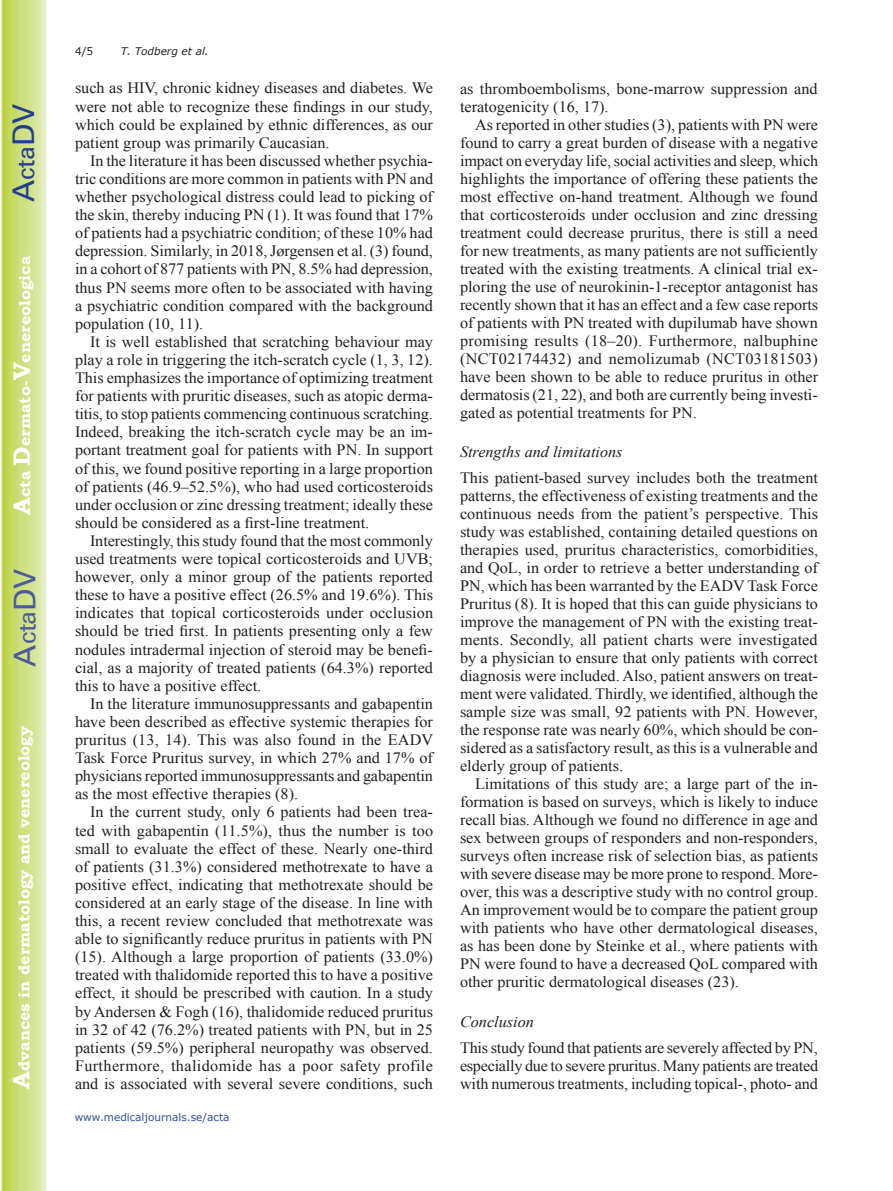
<style>
.page{position:relative;width:893px;height:1191px;background:#fff}
.page>*{position:absolute;margin:0;border:0;box-sizing:border-box;transform-origin:0 0}
.t1{font:30px "Univers";color:#4d5a9e}
.t2{font:30px "Univers";color:#253f8e}
.t3{font:15.75px/18.1px "Times New Roman";color:#231f20;text-align:justify}
.t4{font:700 15.75px "Bookman Old Style";color:#fff}
.t5{font:italic 15.75px "Times New Roman";color:#231f20}
.t6{font:10.5px "Verdana";color:#324f95}
.t7{font:italic 10.5px "Verdana";color:#231f20}
.t8{font:10.5px "Verdana";color:#231f20}
.s1{font-size:24px}
</style>
<div class="page">
<svg style="left:1px;top:0;width:45px;height:1191px;background:#cfe084"></svg>
<h1 class="t2" style="left:6px;top:202px;width:100px;rotate:-90deg">A<span class="s1">cta</span>DV</h1>
<p class="t4" style="left:15px;top:515px;width:260px;rotate:-90deg"><span class="s1">A</span>cta <span class="s1">D</span>ermato-<span class="s1">V</span>enereologica</p>
<h1 class="t1" style="left:7px;top:666px;width:100px;rotate:-90deg">A<span class="s1">cta</span>DV</h1>
<p class="t4" style="left:15px;top:1088px;width:364px;rotate:-90deg"><span class="s1">A</span>dvances in dermatology and venereology</p>
<p class="t8" style="left:75px;top:44px;width:20px">4/5</p>
<p class="t7" style="left:121px;top:44px;width:89px">T. Todberg et al.</p>
<p class="t3" style="left:75px;top:79px;width:359px">such as HIV, chronic kidney diseases and diabetes. We were not able to recognize these findings in our study, which could be explained by ethnic differences, as our patient group was primarily Caucasian.</p>
<p class="t3" style="left:75px;top:151px;width:360px;text-indent:15px">In the literature it has been discussed whether psychia&shy;tric conditions are more common in patients with PN and whether psychological distress could lead to picking of the skin, thereby inducing PN (1). It was found that 17% of patients had a psychiatric condition; of these 10% had depression. Similarly, in 2018, Jørgensen et al. (3) found, in a cohort of 877 patients with PN, 8.5% had depression, thus PN seems more often to be associated with having a psychiatric condition compared with the background population (10, 11).</p>
<p class="t3" style="left:75px;top:332px;width:360px;text-indent:15px">It is well established that scratching behaviour may play a role in triggering the itch-scratch cycle (1, 3, 12).<br>This emphasizes the importance of optimizing treatment for patients with pruritic diseases, such as atopic derma&shy;titis, to stop patients commencing continuous scratching.<br>Indeed, breaking the itch-scratch cycle may be an im&shy;portant treatment goal for patients with PN. In support of this, we found positive reporting in a large proportion of patients (46.9–52.5%), who had used corticosteroids under occlusion or zinc dressing treatment; ideally these should be considered as a first-line treatment.</p>
<p class="t3" style="left:75px;top:531px;width:360px;text-indent:15px">Interestingly, this study found that the most commonly used treatments were topical corticosteroids and UVB; however, only a minor group of the patients reported these to have a positive effect (26.5% and 19.6%). This indicates that topical corticosteroids under occlusion should be tried first. In patients presenting only a few nodules intradermal injection of steroid may be benefi&shy;cial, as a majority of treated patients (64.3%) reported this to have a positive effect.</p>
<p class="t3" style="left:75px;top:694px;width:360px;text-indent:15px">In the literature immunosuppressants and gabapentin have been described as effective systemic therapies for pruritus (13, 14). This was also found in the EADV Task Force Pruritus survey, in which 27% and 17% of physicians reported immunosuppressants and gabapentin as the most effective therapies (8).</p>
<p class="t3" style="left:75px;top:803px;width:360px;text-indent:15px">In the current study, only 6 patients had been trea&shy;ted with gabapentin (11.5%), thus the number is too small to evaluate the effect of these. Nearly one-third of patients (31.3%) considered methotrexate to have a positive effect, indicating that methotrexate should be considered at an early stage of the disease. In line with this, a recent review concluded that methotrexate was able to significantly reduce pruritus in patients with PN (15). Although a large proportion of patients (33.0%) treated with thalidomide reported this to have a positive effect, it should be prescribed with caution. In a study by Andersen &amp; Fogh (16), thalidomide reduced pruritus in 32 of 42 (76.2%) treated patients with PN, but in 25 patients (59.5%) peripheral neuropathy was observed.<br>Furthermore, thalidomide has a poor safety profile and is associated with several severe conditions, such</p>
<p class="t6" style="left:75px;top:1110px;width:156px">www.medicaljournals.se/acta</p>
<p class="t3" style="left:460px;top:79px;width:359px">as thromboembolisms, bone-marrow suppression and teratogenicity (16, 17).</p>
<p class="t3" style="left:460px;top:115px;width:360px;text-indent:15px">As reported in other studies (3), patients with PN were found to carry a great burden of disease with a negative impact on everyday life, social activities and sleep, which highlights the importance of offering these patients the most effective on-hand treatment. Although we found that corticosteroids under occlusion and zinc dressing treatment could decrease pruritus, there is still a need for new treatments, as many patients are not sufficiently treated with the existing treatments. A clinical trial ex&shy;ploring the use of neurokinin-1-receptor antagonist has recently shown that it has an effect and a few case reports of patients with PN treated with dupilumab have shown promising results (18–20). Furthermore, nalbuphine (NCT02174432) and nemolizumab (NCT03181503) have been shown to be able to reduce pruritus in other dermatosis (21, 22), and both are currently being investi&shy;gated as potential treatments for PN.</p>
<p class="t5" style="left:460px;top:441px;width:164px">Strengths and limitations</p>
<p class="t3" style="left:460px;top:468px;width:360px">This patient-based survey includes both the treatment patterns, the effectiveness of existing treatments and the continuous needs from the patient’s perspective. This study was established, containing detailed questions on therapies used, pruritus characteristics, comorbidities, and QoL, in order to retrieve a better understanding of PN, which has been warranted by the EADV Task Force Pruritus (8). It is hoped that this can guide physicians to improve the management of PN with the existing treat&shy;ments. Secondly, all patient charts were investigated by a physician to ensure that only patients with correct diagnosis were included. Also, patient answers on treat&shy;ment were validated. Thirdly, we identified, although the sample size was small, 92 patients with PN. However, the response rate was nearly 60%, which should be con&shy;sidered as a satisfactory result, as this is a vulnerable and elderly group of patients.</p>
<p class="t3" style="left:460px;top:774px;width:360px;text-indent:15px">Limitations of this study are; a large part of the in&shy;formation is based on surveys, which is likely to induce recall bias. Although we found no difference in age and sex between groups of responders and non-responders, surveys often increase risk of selection bias, as patients with severe disease may be more prone to respond. More&shy;over, this was a descriptive study with no control group.<br>An improvement would be to compare the patient group with patients who have other dermatological diseases, as has been done by Steinke et al., where patients with PN were found to have a decreased QoL compared with other pruritic dermatological diseases (23).</p>
<p class="t5" style="left:460px;top:1011px;width:75px">Conclusion</p>
<p class="t3" style="left:460px;top:1038px;width:360px">This study found that patients are severely affected by PN, especially due to severe pruritus. Many patients are treated with numerous treatments, including topical-, photo- and</p>
</div>
